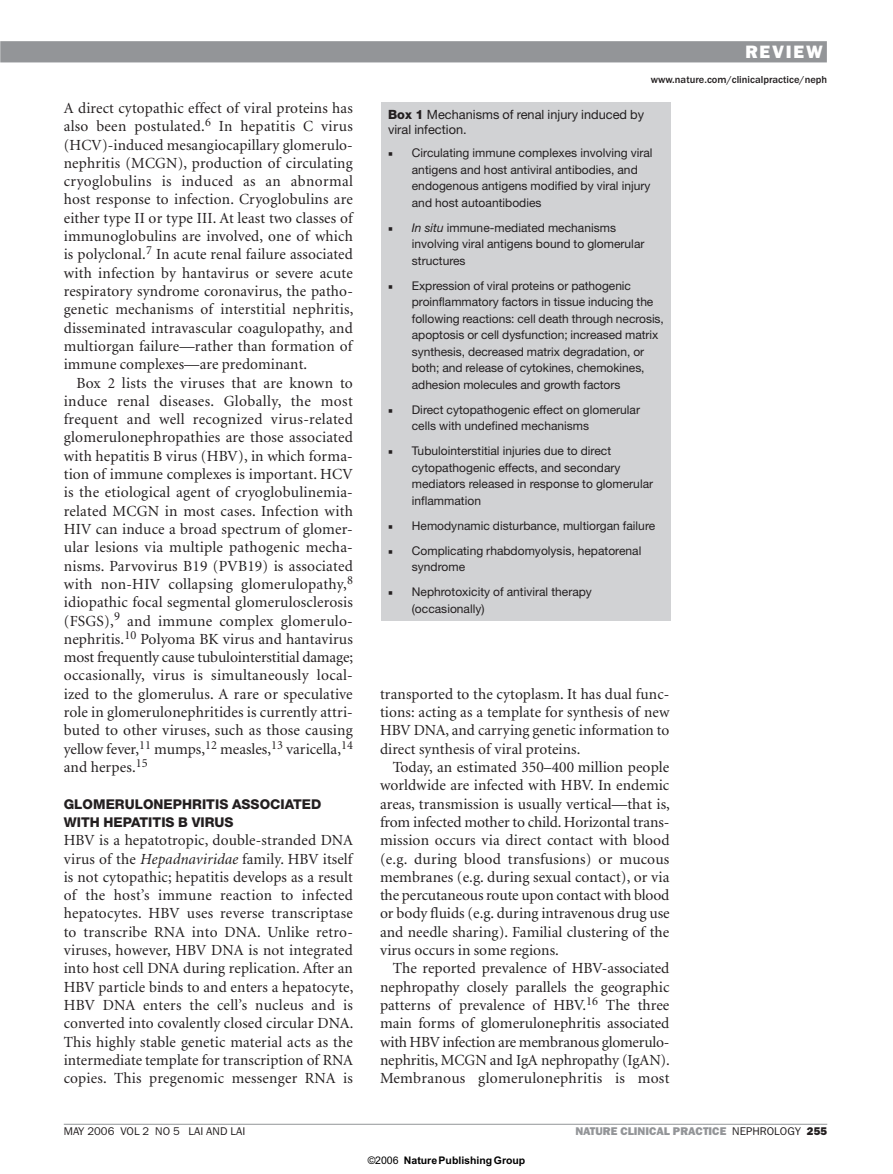
<style>
.page{position:relative;width:893px;height:1174px;background:#fff}
.page>*{position:absolute;margin:0;border:0;box-sizing:border-box;transform-origin:0 0}
.t1{font:800 18px "Franklin Gothic";letter-spacing:.1em;color:#fff}
.t2{font:15.45px/18.3px "Minion";letter-spacing:.005em;color:#231f20;text-align:justify}
.t3{font:800 13.5px/18.3px "Helvetica Neue";color:#231f20}
.t4{font:12.75px/15.8px "Helvetica Neue";color:#231f20}
.t5{font:12px/16.5px "Helvetica Neue";color:#231f20}
.t6{font:800 11.25px "Franklin Gothic";color:#939598}
.t7{font:11.25px "Franklin Gothic";color:#231f20}
.t8{font:500 10.5px "Franklin Gothic";color:#231f20}
.t9{font:700 10.5px "Arial";color:#000}
.s1{font-style:italic}
.s2{font-weight:800}
.s3{font-family:"Minion Pro"}
.s4{font-weight:400;color:#231f20}
.s5{color:#231f20}
.s6{font-weight:400}
.s7{font-family:"Arial MT2";font-weight:400}
</style>
<div class="page">
<div style="left:0;top:41px;width:827px;height:21px;background:#939598"></div>
<hr style="left:64px;top:1123px;width:763px;height:1px;background:#939598">
<div style="left:382px;top:102px;width:289px;height:519px;background:#d1d2d4"></div>
<p class="t1" style="left:745px;top:46px;width:79px">REVIEW</p>
<p class="t2" style="left:64px;top:100px;width:291px">A direct cytopathic effect of viral proteins has also been postulated.<sup>6</sup> In hepatitis C virus (HCV)-induced mesangiocapillary glomerulo&shy;nephritis (MCGN), production of circulating cryo globulins is induced as an abnormal host response to infection. Cryoglobulins are either type II or type III. At least two classes of immuno globulins are involved, one of which is polyclonal.<sup>7</sup> In acute renal failure associated with infection by hantavirus or severe acute respiratory syndrome coronavirus, the patho&shy;genetic mechanisms of interstitial nephritis, disseminated intravascular coagulopathy, and multiorgan failure—rather than formation of immune complexes—are predominant.</p>
<p class="t2" style="left:64px;top:375px;width:291px;text-indent:13px">Box 2 lists the viruses that are known to induce renal diseases. Globally, the most frequent and well recognized virus-related glomerulonephropathies are those associated with hepatitis B virus (HBV), in which forma&shy;tion of immune complexes is important. HCV is the etiological agent of cryoglobulinemia&shy;related MCGN in most cases. Infection with HIV can induce a broad spectrum of glomer&shy;ular lesions via multiple pathogenic mecha&shy;nisms. Parvovirus B19 (PVB19) is associated with non-HIV collapsing glomerulopathy,<sup>8 </sup>idiopathic focal segmental glomerulosclerosis (FSGS),<sup>9</sup> and immune complex glomerulo&shy;nephritis.<sup>10</sup> Polyoma BK virus and hantavirus most frequently cause tubulointerstitial damage; occasionally, virus is simultaneously local&shy;ized to the glomerulus. A rare or speculative role in glomerulonephritides is currently attri&shy;buted to other viruses, such as those causing yellow fever,<sup>11</sup> mumps,<sup>12</sup> measles,<sup>13</sup> varicella,<sup>14 </sup>and herpes.<sup>15</sup></p>
<p class="t3" style="left:64px;top:796px;width:259px">GLOMERULONEPHRITIS ASSOCIATED<br>WITH HEPATITIS B VIRUS</p>
<p class="t2" style="left:64px;top:832px;width:291px">HBV is a hepatotropic, double-stranded DNA virus of the <span class="s1">Hepadnaviridae</span> family. HBV itself is not cytopathic; hepatitis develops as a result of the host’s immune reaction to infected hepatocytes. HBV uses reverse transcriptase to transcribe RNA into DNA. Unlike retro&shy;viruses, however, HBV DNA is not integrated into host cell DNA during replication. After an HBV particle binds to and enters a hepatocyte, HBV DNA enters the cell’s nucleus and is converted into covalently closed circular DNA.<br>This highly stable genetic material acts as the intermediate template for transcription of RNA copies. This pregenomic messenger RNA is</p>
<p class="t8" style="left:651px;top:75px;width:178px">www.nature.com/clinicalpractice/neph</p>
<p class="t4" style="left:388px;top:107px;width:258px"><span class="s2">Box 1</span> Mechanisms of renal injury induced by viral infection.</p>
<p class="t5" style="left:412px;top:146px;width:242px;text-indent:-24px"><span class="s3">■</span> Circulating immune complexes involving viral antigens and host antiviral antibodies, and endogenous antigens modified by viral injury and host autoantibodies</p>
<p class="t5" style="left:412px;top:220px;width:234px;text-indent:-24px"><span class="s3">■</span> <span class="s1">In situ</span> immune-mediated mechanisms involving viral antigens bound to glomerular structures</p>
<p class="t5" style="left:412px;top:278px;width:254px;text-indent:-24px"><span class="s3">■</span> Expression of viral proteins or pathogenic proinflammatory factors in tissue inducing the following reactions: cell death through necrosis, apoptosis or cell dysfunction; increased matrix synthesis, decreased matrix degradation, or both; and release of cytokines, chemokines, adhesion molecules and growth factors</p>
<p class="t5" style="left:412px;top:402px;width:230px;text-indent:-24px"><span class="s3">■</span> Direct cytopathogenic effect on glomerular cells with undefined mechanisms</p>
<p class="t5" style="left:412px;top:444px;width:243px;text-indent:-24px"><span class="s3">■</span> Tubulointerstitial injuries due to direct cytopathogenic effects, and secondary mediators released in response to glomerular inflammation</p>
<p class="t5" style="left:388px;top:518px;width:269px"><span class="s3">■</span> Hemodynamic disturbance, multiorgan failure</p>
<p class="t5" style="left:412px;top:543px;width:231px;text-indent:-24px"><span class="s3">■</span> Complicating rhabdomyolysis, hepatorenal syndrome</p>
<p class="t5" style="left:412px;top:585px;width:182px;text-indent:-24px"><span class="s3">■</span> Nephrotoxicity of antiviral therapy (occasionally)</p>
<p class="t2" style="left:380px;top:686px;width:291px">transported to the cytoplasm. It has dual func&shy;tions: acting as a template for synthesis of new HBV DNA, and carrying genetic information to direct synthesis of viral proteins.</p>
<p class="t2" style="left:380px;top:759px;width:291px;text-indent:13px">Today, an estimated 350–400 million people worldwide are infected with HBV. In endemic areas, transmission is usually vertical—that is, from infected mother to child. Horizontal trans&shy;mission occurs via direct contact with blood (e.g. during blood transfusions) or mucous membranes (e.g. during sexual contact), or via the percutaneous route upon contact with blood or body fluids (e.g. during intravenous drug use and needle sharing). Familial clustering of the virus occurs in some regions.</p>
<p class="t2" style="left:380px;top:960px;width:291px;text-indent:13px">The reported prevalence of HBV-associated nephropathy closely parallels the geographic patterns of prevalence of HBV.<sup>16</sup> The three main forms of glomerulonephritis associated with HBV infection are membranous glomerulo&shy;nephritis, MCGN and IgA nephropathy (IgAN).<br>Membranous glomerulonephritis is most</p>
<p class="t7" style="left:64px;top:1127px;width:183px">MAY 2006 VOL 2 NO 5 LAI AND LAI</p>
<p class="t6" style="left:575px;top:1127px;width:253px">NATURE CLINICAL PRACTICE <span class="s4">NEPHROLOGY</span> <span class="s5">255</span></p>
<p class="t9" style="left:368px;top:1154px;width:159px"><span class="s6">©200</span><span class="s7">6</span> NaturePublishingGroup</p>
</div>
